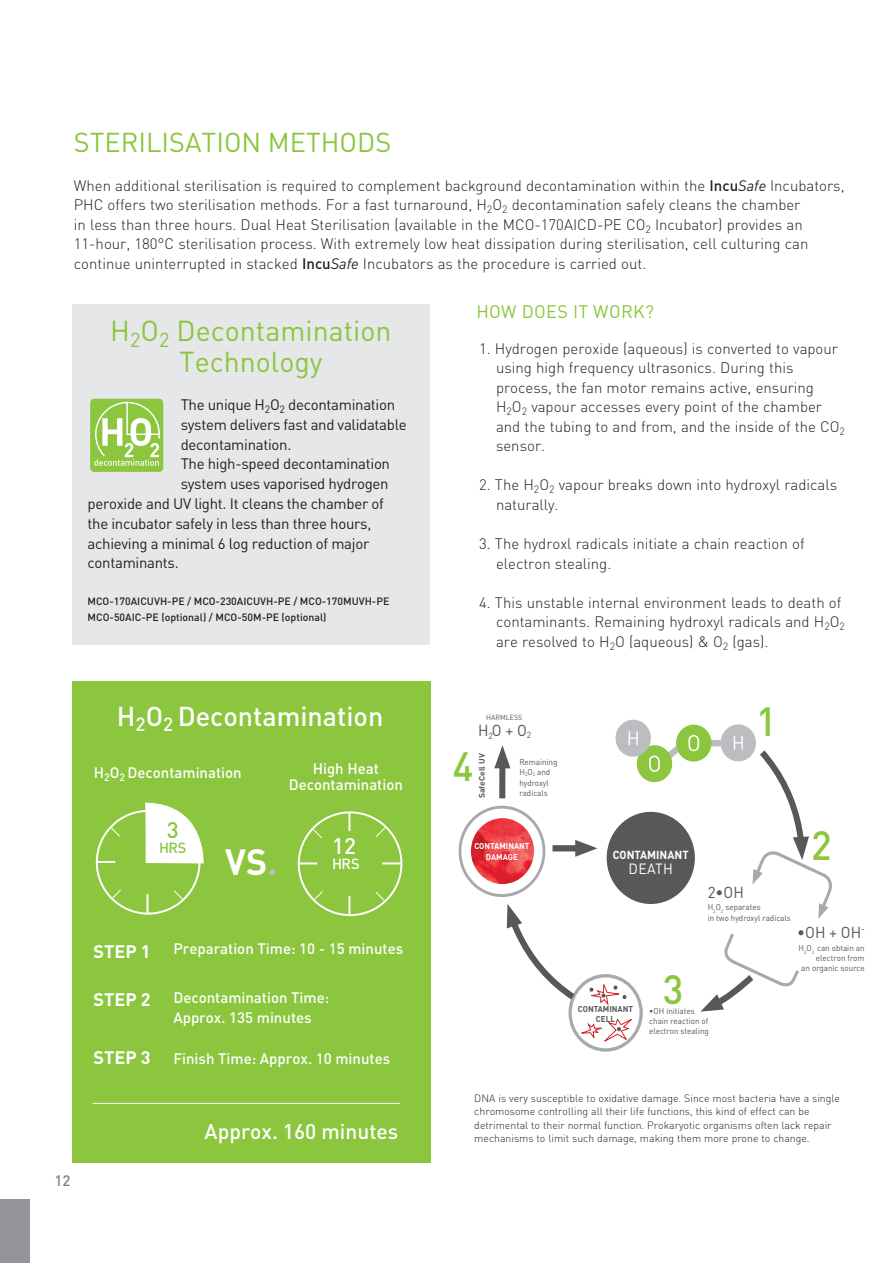
<style>
.page{position:relative;width:893px;height:1263px;background:#fff}
.page>*{position:absolute;margin:0;border:0;box-sizing:border-box;transform-origin:0 0}
.t1{font:500 40.35px "DINOT";color:#8bc63e;scale:.96 1}
.Normaal{font:700 36px "DINOT";color:#fff}
.Normaal-2{font:28.5px "DINOT";color:#8bc63e}
.t2{font:27px "DINOT";color:#8bc63e}
.Normaal-3{font:500 27px "DINOT";color:#fff}
.Normaal-4{font:500 22.35px "DINOT";color:#fff}
.Normaal-5{font:500 22.35px "DINOT";color:#8bc63e}
.Normaal-6{font:500 21px "DINOT";color:#fff}
.Normaal-7{font:700 18px "DINOT";color:#fff}
.Normaal-8{font:18px "DINOT";letter-spacing:.02em;color:#8bc63e}
.t3{font:15.75px "DINOT";color:#57585a;scale:.96 1}
.Normaal-9{font:300 15px/19.5px "DINOT";color:#231f20}
.Normaal-10{font:15px/19.8px "DINOT";letter-spacing:-.02em;color:#231f20}
.Normaal-11{font:500 15px "DINOT";color:#fff}
.Normaal-12{font:500 15px "DINOT";color:#808285}
.t4{font:14.7px "DINOT";letter-spacing:.02em;color:#fff;scale:.96 1}
.Normaal-13{font:500 14.55px "DINOT";color:#8bc63e}
.Normaal-14{font:500 14.55px "DINOT";color:#fff}
.t5{font:700 11.55px "DINOT";color:#fff;scale:.96 1}
.Normaal-15{font:300 10.5px/13.5px "DINOT";color:#231f20}
.t6{font:500 10.5px "DIN Pro";color:#231f20}
.t7{font:8.4px/10.1px "DINOT";color:#57585a;scale:.96 1}
.t8{font:700 8.4px/11.6px "DINOT";color:#fff;text-align:center;scale:.96 1}
.t9{font:700 8.4px/10.1px "DINOT";color:#57585a;text-align:center;scale:.96 1}
.t10{font:700 8.1px "DINOT";color:#57585a;scale:1.04 1}
.t11{font:7.35px "DINOT";color:#57585a;scale:.96 1}
.s1{font-weight:500}
.s2{font-weight:400;font-style:italic}
.s3{color:#bcbdc0}
</style>
<div class="page">
<div style="left:73px;top:681px;width:358px;height:482px;background:#8bc63e"></div>
<svg style="left:147px;top:894px;width:1px;height:19px"></svg>
<svg style="left:96px;top:861px;width:19px;height:2px"></svg>
<svg style="left:109px;top:826px;width:11px;height:11px"></svg>
<svg style="left:173px;top:890px;width:11px;height:11px"></svg>
<svg style="left:111px;top:889px;width:10px;height:10px"></svg>
<div style="left:298px;top:811px;width:104px;height:105px;border:2px solid #fff;border-radius:50%"></div>
<svg style="left:348px;top:812px;width:2px;height:19px"></svg>
<svg style="left:348px;top:896px;width:2px;height:19px"></svg>
<svg style="left:382px;top:862px;width:19px;height:2px"></svg>
<svg style="left:298px;top:862px;width:19px;height:2px"></svg>
<svg style="left:311px;top:827px;width:11px;height:11px"></svg>
<svg style="left:375px;top:891px;width:11px;height:11px"></svg>
<svg style="left:375px;top:826px;width:12px;height:12px"></svg>
<svg style="left:313px;top:891px;width:10px;height:10px"></svg>
<svg style="left:145px;top:802px;width:59px;height:62px"></svg>
<div style="left:72px;top:304px;width:358px;height:341px;background:#e6e7e9"></div>
<svg style="left:90px;top:399px;width:73px;height:73px"></svg>
<hr style="left:93px;top:1103px;width:307px;height:1px;background:#fff">
<div style="left:0;top:1199px;width:30px;height:64px;background:#939598"></div>
<div style="left:568px;top:974px;width:75px;height:77px;border:3px solid #a8a9ad;border-radius:50%"></div>
<div style="left:553px;top:845px;width:32px;height:6px;background:#57585a"></div>
<svg style="left:575px;top:840px;width:22px;height:17px"></svg>
<div style="left:499px;top:758px;width:6px;height:40px;background:#57585a"></div>
<svg style="left:494px;top:745px;width:16px;height:23px"></svg>
<svg style="left:506px;top:904px;width:75px;height:101px"></svg>
<svg style="left:613px;top:719px;width:219px;height:200px"></svg>
<div style="left:607px;top:812px;width:88px;height:92px;background:#57585a;border-radius:50%"></div>
<div style="left:459px;top:806px;width:86px;height:91px;border:3px solid #a8a9ad;border-radius:50%"></div>
<img style="left:471px;top:818px;width:63px;height:66px">
<svg style="left:589px;top:983px;width:37px;height:22px"></svg>
<svg style="left:580px;top:1018px;width:54px;height:25px"></svg>
<svg style="left:700px;top:933px;width:99px;height:79px"></svg>
<p class="t2" style="left:74px;top:125px;width:319px">STERILISATION METHODS</p>
<p class="Normaal-9" style="left:74px;top:176px;width:772px">When additional sterilisation is required to complement background decontamination within the <span class="s1">Incu</span><span class="s2">Safe</span> Incubators, PHC offers two sterilisation methods. For a fast turnaround, H<sub>2</sub>O<sub>2</sub> decontamination safely cleans the chamber<br>in less than three hours. Dual Heat Sterilisation (available in the MCO-170AICD-PE CO<sub>2</sub> Incubator) provides an 11-hour, 180°C sterilisation process. With extremely low heat dissipation during sterilisation, cell culturing can continue uninterrupted in stacked <span class="s1">Incu</span><span class="s2">Safe</span> Incubators as the procedure is carried out.</p>
<p class="Normaal-2" style="left:110px;top:313px;width:283px">H<sub>2</sub>O<sub>2</sub> Decontamination</p>
<p class="Normaal-2" style="left:179px;top:344px;width:145px">Technology</p>
<p class="Normaal-10" style="left:181px;top:394px;width:228px">The unique H<sub>2</sub>O<sub>2</sub> decontamination system delivers fast and validatable decontamination.</p>
<p class="Normaal-10" style="left:181px;top:454px;width:211px">The high-speed decontamination</p>
<p class="Normaal-10" style="left:181px;top:474px;width:209px">system uses vaporised hydrogen</p>
<p class="Normaal-10" style="left:88px;top:493px;width:298px">peroxide and UV light. It cleans the chamber of</p>
<p class="Normaal-10" style="left:88px;top:513px;width:285px">the incubator safely in less than three hours,</p>
<p class="Normaal-10" style="left:88px;top:533px;width:283px">achieving a minimal 6 log reduction of major</p>
<p class="Normaal-10" style="left:88px;top:553px;width:93px">contaminants.</p>
<p class="t6" style="left:88px;top:592px;width:303px">MCO-170AICUVH-PE / MCO-230AICUVH-PE / MCO-170MUVH-PE</p>
<p class="t6" style="left:88px;top:609px;width:241px">MCO-50AIC-PE (optional) / MCO-50M-PE (optional)</p>
<p class="Normaal-3" style="left:117px;top:698px;width:268px">H<sub>2</sub>O<sub>2</sub> Decontamination</p>
<p class="Normaal-11" style="left:94px;top:763px;width:150px">H<sub>2</sub>O<sub>2</sub> Decontamination</p>
<p class="Normaal-11" style="left:313px;top:759px;width:68px">High Heat</p>
<p class="Normaal-11" style="left:289px;top:775px;width:116px">Decontamination</p>
<p class="Normaal-5" style="left:167px;top:815px;width:13px">3</p>
<p class="Normaal-13" style="left:159px;top:838px;width:29px">HRS</p>
<p class="Normaal-4" style="left:332px;top:831px;width:25px">12</p>
<p class="Normaal" style="left:225px;top:838px;width:54px">VS<span class="s3">.</span></p>
<p class="Normaal-14" style="left:332px;top:854px;width:29px">HRS</p>
<p class="Normaal-12" style="left:54px;top:1171px;width:17px">12</p>
<p class="Normaal-7" style="left:94px;top:939px;width:59px">STEP 1</p>
<p class="Normaal-11" style="left:173px;top:939px;width:231px">Preparation Time: 10 - 15 minutes</p>
<p class="Normaal-7" style="left:94px;top:987px;width:59px">STEP 2</p>
<p class="Normaal-11" style="left:173px;top:988px;width:157px">Decontamination Time:</p>
<p class="Normaal-11" style="left:173px;top:1008px;width:140px">Approx. 135 minutes</p>
<p class="Normaal-7" style="left:94px;top:1046px;width:59px">STEP 3</p>
<p class="Normaal-11" style="left:173px;top:1049px;width:218px">Finish Time: Approx. 10 minutes</p>
<p class="Normaal-6" style="left:205px;top:1118px;width:195px">Approx. 160 minutes</p>
<p class="Normaal-8" style="left:476px;top:300px;width:179px">HOW DOES IT WORK?</p>
<p class="Normaal-9" style="left:496px;top:339px;width:350px;text-indent:-17px">1. Hydrogen peroxide (aqueous) is converted to vapour using high frequency ultrasonics. During this process, the fan motor remains active, ensuring H<sub>2</sub>O<sub>2</sub> vapour accesses every point of the chamber and the tubing to and from, and the inside of the CO<sub>2 </sub>sensor.</p>
<p class="Normaal-9" style="left:496px;top:475px;width:343px;text-indent:-17px">2. The H<sub>2</sub>O<sub>2</sub> vapour breaks down into hydroxyl radicals naturally.</p>
<p class="Normaal-9" style="left:496px;top:534px;width:310px;text-indent:-17px">3. The hydroxl radicals initiate a chain reaction of electron stealing.</p>
<p class="Normaal-9" style="left:496px;top:592px;width:350px;text-indent:-17px">4. This unstable internal environment leads to death of contaminants. Remaining hydroxyl radicals and H<sub>2</sub>O<sub>2 </sub>are resolved to H<sub>2</sub>O (aqueous) &amp; O<sub>2</sub> (gas).</p>
<p class="t11" style="left:486px;top:712px;width:39px">HARMLESS</p>
<p class="t3" style="left:478px;top:721px;width:57px">H<sub>2</sub>O + O<sub>2</sub></p>
<p class="t1" style="left:453px;top:741px;width:23px">4</p>
<p class="t10" style="left:477px;top:798px;width:44px;rotate:-90deg">SafeCell UV</p>
<p class="t7" style="left:519px;top:756px;width:41px;line-height:10.5px">Remaining<br>H<sub>2</sub>O<sub>2</sub> and hydroxyl</p>
<p class="t7" style="left:519px;top:788px;width:31px">radicals</p>
<p class="t8" style="left:474px;top:839px;width:59px">CONTAMINANT<br>DAMAGE</p>
<p class="t1" style="left:756px;top:696px;width:23px">1</p>
<p class="t5" style="left:613px;top:847px;width:80px">CONTAMINANT</p>
<p class="t4" style="left:629px;top:859px;width:48px">DEATH</p>
<p class="t3" style="left:708px;top:883px;width:39px">2•OH</p>
<p class="t7" style="left:708px;top:902px;width:88px;line-height:10.5px">H<sub>2</sub>O<sub>2</sub> separates<br>in two hydroxyl radicals</p>
<p class="t9" style="left:578px;top:1004px;width:59px">CONTAMINANT<br>CELL</p>
<p class="t1" style="left:663px;top:964px;width:23px">3</p>
<p class="t7" style="left:649px;top:1006px;width:64px">•OH initiates chain reaction of electron stealing</p>
<p class="t1" style="left:811px;top:820px;width:23px">2</p>
<p class="t3" style="left:797px;top:922px;width:72px">•OH + OH<sup>-</sup></p>
<p class="t7" style="left:799px;top:942px;width:70px;text-align:right">H<sub>2</sub>O<sub>2</sub> can obtain an electron from<br>an organic source</p>
<p class="Normaal-15" style="left:474px;top:1091px;width:367px">DNA is very susceptible to oxidative damage. Since most bacteria have a single chromosome controlling all their life functions, this kind of effect can be detrimental to their normal function. Prokaryotic organisms often lack repair mechanisms to limit such damage, making them more prone to change.</p>
</div>
